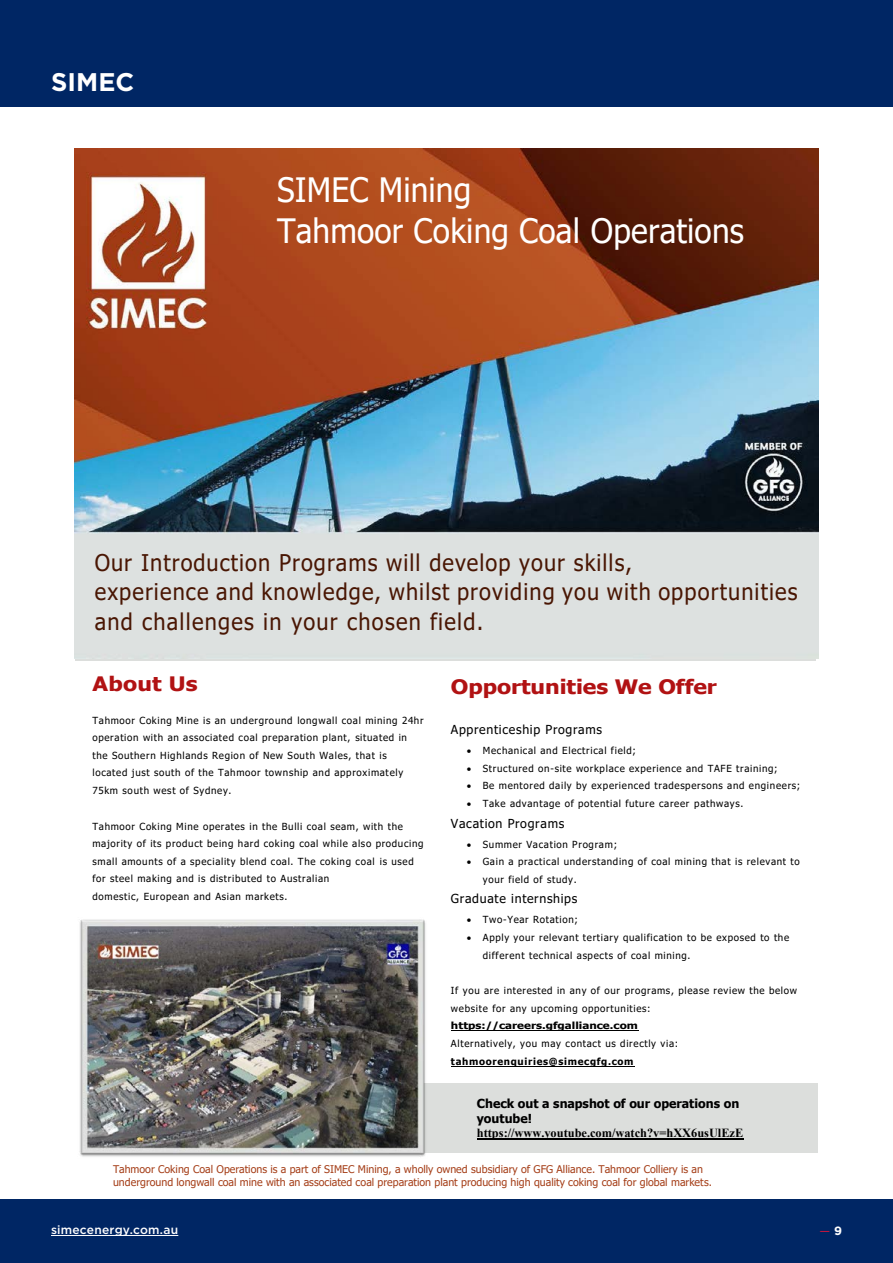
<style>
.page{position:relative;width:893px;height:1263px;background:#fff}
.page>*{position:absolute;margin:0;border:0;box-sizing:border-box;transform-origin:0 0}
.t1{font:33.6px/41.2px "Tahoma";letter-spacing:.005em;color:#fff;scale:.94 1}
.H2__span{font:700 25.5px "Gotham";letter-spacing:.005em;color:#fff}
.t2{font:22.95px/29.4px "Tahoma";letter-spacing:.05em;color:#491603;scale:.95 1}
.t3{font:700 19.95px "Tahoma";color:#b11213;scale:1.15 1}
.t4{font:12.45px "Tahoma";letter-spacing:.055em;color:#000}
.t5{font:700 12.45px "Times New Roman";color:#000}
.t6{font:700 12.45px/15px "Tahoma";color:#000}
.t7{font:500 12px "Gotham";letter-spacing:.02em;color:#fff}
.t8{font:12px "Gotham";color:#d7153a}
.t9{font:10.65px/13.2px "Tahoma";color:#a53f19}
.t10{font:9.75px/17.5px "Tahoma";letter-spacing:.07em;color:#000}
.t11{font:700 9.75px "Tahoma";color:#000;scale:1.19 1}
.t12{font:700 9.75px "Tahoma";letter-spacing:.065em;color:#000}
.s1{font-weight:700;color:#fff}
</style>
<div class="page">
<div style="left:0;top:1199px;width:893px;height:64px;background:#002664"></div>
<div style="left:0;top:0;width:893px;height:106px;background:#002664"></div>
<hr style="left:51px;top:1235px;width:127px;height:1px;background:#fff">
<div style="left:75px;top:532px;width:741px;height:129px;background:#dcdedc"></div>
<div style="left:417px;top:1083px;width:401px;height:70px;background:#dcdedc"></div>
<img style="left:75px;top:149px;width:743px;height:509px">
<hr style="left:451px;top:1030px;width:187px;height:1px;background:#000">
<hr style="left:451px;top:1066px;width:183px;height:1px;background:#000">
<hr style="left:477px;top:1138px;width:266px;height:2px;background:#000">
<img style="left:79px;top:919px;width:347px;height:238px">
<h2 class="H2__span" style="left:51px;top:65px;width:85px">SIMEC</h2>
<h1 class="t1" style="left:277px;top:171px;width:498px">SIMEC Mining<br>Tahmoor Coking Coal Operations</h1>
<h3 class="t2" style="left:95px;top:549px;width:741px">Our Introduction Programs will develop your skills,<br>experience and knowledge, whilst providing you with opportunities and challenges in your chosen field.</h3>
<h3 class="t3" style="left:92px;top:670px;width:93px">About Us</h3>
<p class="t10" style="left:92px;top:712px;width:333px">Tahmoor Coking Mine is an underground longwall coal mining 24hr operation with an associated coal preparation plant, situated in the Southern Highlands Region of New South Wales, that is located just south of the Tahmoor township and approximately 75km south west of Sydney.</p>
<p class="t10" style="left:92px;top:818px;width:333px">Tahmoor Coking Mine operates in the Bulli coal seam, with the majority of its product being hard coking coal while also producing small amounts of a speciality blend coal. The coking coal is used for steel making and is distributed to Australian<br>domestic, European and Asian markets.</p>
<h3 class="t3" style="left:451px;top:673px;width:233px">Opportunities We Offer</h3>
<p class="t4" style="left:451px;top:721px;width:152px">Apprenticeship Programs</p>
<p class="t10" style="left:467px;top:742px;width:170px">• Mechanical and Electrical field;</p>
<p class="t10" style="left:467px;top:760px;width:312px">• Structured on-site workplace experience and TAFE training;</p>
<p class="t10" style="left:467px;top:777px;width:335px">• Be mentored daily by experienced tradespersons and engineers;</p>
<p class="t10" style="left:467px;top:795px;width:278px">• Take advantage of potential future career pathways.</p>
<p class="t4" style="left:451px;top:815px;width:115px">Vacation Programs</p>
<p class="t10" style="left:467px;top:836px;width:152px">• Summer Vacation Program;</p>
<p class="t10" style="left:483px;top:853px;width:319px;text-indent:-16px">• Gain a practical understanding of coal mining that is relevant to your field of study.</p>
<p class="t4" style="left:451px;top:890px;width:128px">Graduate internships</p>
<p class="t10" style="left:467px;top:912px;width:113px">• Two-Year Rotation;</p>
<p class="t10" style="left:483px;top:929px;width:308px;text-indent:-16px">• Apply your relevant tertiary qualification to be exposed to the different technical aspects of coal mining.</p>
<p class="t10" style="left:451px;top:982px;width:348px">If you are interested in any of our programs, please review the below website for any upcoming opportunities:</p>
<p class="t11" style="left:451px;top:1019px;width:159px">https://careers.gfgalliance.com</p>
<p class="t10" style="left:451px;top:1035px;width:229px">Alternatively, you may contact us directly via:</p>
<p class="t12" style="left:451px;top:1055px;width:184px">tahmoorenquiries@simecgfg.com</p>
<p class="t6" style="left:477px;top:1096px;width:264px">Check out a snapshot of our operations on youtube!</p>
<p class="t5" style="left:477px;top:1124px;width:268px">https://www.youtube.com/watch?v=hXX6usUlEzE</p>
<p class="t9" style="left:113px;top:1163px;width:600px">Tahmoor Coking Coal Operations is a part of SIMEC Mining, a wholly owned subsidiary of GFG Alliance. Tahmoor Colliery is an underground longwall coal mine with an associated coal preparation plant producing high quality coking coal for global markets.</p>
<p class="t7" style="left:51px;top:1222px;width:129px">simecenergy.com.au</p>
<p class="t8" style="left:820px;top:1223px;width:24px">— <span class="s1">9</span></p>
</div>
